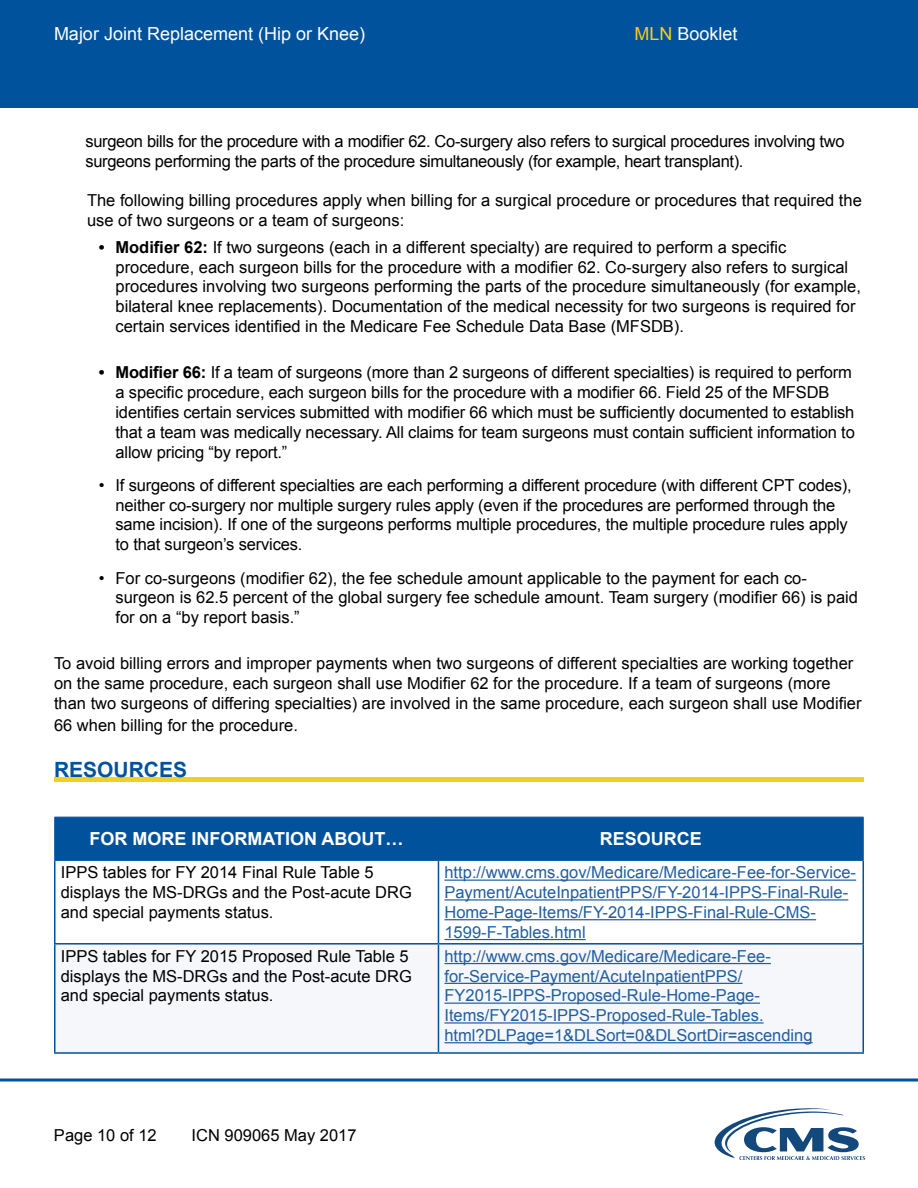
<style>
.page{position:relative;width:918px;height:1188px;background:#fff}
.page>*{position:absolute;margin:0;border:0;box-sizing:border-box;transform-origin:0 0}
.t1{font:700 21px "Arial";color:#00529c}
.t2{font:18px "Arial";color:#fff}
.t3{font:700 18px "Arial";color:#fff}
.Paragraph_Text{font:16.5px/19.8px "Arial";color:#000}
.Paragraph_Text-2{font:16.5px/19.8px "Arial";color:#215e9e}
.Paragraph_Text-3{font:16.5px/19.8px "Arial";letter-spacing:-.02em;color:#000}
.s1{color:#f3cf1e}
.s2{font-weight:700}
</style>
<div class="page">
<div style="left:0;top:0;width:918px;height:108px;background:#00529c"></div>
<svg style="left:714px;top:1108px;width:151px;height:52px"></svg>
<svg style="left:0;top:1078px;width:918px;height:4px;background:#3f7db4"></svg>
<div style="left:54px;top:777px;width:810px;height:5px;background:#f3cf1e"></div>
<div style="left:55px;top:818px;width:808px;height:42px;background:#00529c"></div>
<div style="left:437px;top:945px;width:376px;height:107px;background:#f6f7fb"></div>
<hr style="left:54px;top:817px;width:384px;height:1px;background:#00529c">
<hr style="left:54px;top:818px;width:1px;height:42px;background:#00529c">
<hr style="left:438px;top:817px;width:426px;height:1px;background:#00529c">
<hr style="left:438px;top:818px;width:1px;height:42px;background:#00529c">
<hr style="left:863px;top:818px;width:1px;height:42px;background:#00529c">
<hr style="left:54px;top:860px;width:384px;height:1px;background:#00529c">
<hr style="left:438px;top:860px;width:426px;height:1px;background:#00529c">
<hr style="left:54px;top:861px;width:2px;height:82px;background:#00529c">
<hr style="left:438px;top:861px;width:1px;height:82px;background:#00529c">
<hr style="left:862px;top:861px;width:2px;height:82px;background:#00529c">
<hr style="left:54px;top:943px;width:384px;height:2px;background:#00529c">
<hr style="left:54px;top:945px;width:2px;height:107px;background:#00529c">
<hr style="left:438px;top:943px;width:426px;height:2px;background:#00529c">
<hr style="left:438px;top:945px;width:1px;height:107px;background:#00529c">
<hr style="left:862px;top:945px;width:2px;height:107px;background:#00529c">
<hr style="left:54px;top:1052px;width:384px;height:2px;background:#00529c">
<hr style="left:438px;top:1052px;width:426px;height:2px;background:#00529c">
<hr style="left:444px;top:880px;width:412px;height:1px;background:#215e9e">
<hr style="left:444px;top:899px;width:404px;height:2px;background:#215e9e">
<hr style="left:444px;top:919px;width:372px;height:1px;background:#215e9e">
<hr style="left:444px;top:939px;width:142px;height:1px;background:#215e9e">
<hr style="left:444px;top:963px;width:327px;height:1px;background:#215e9e">
<hr style="left:444px;top:983px;width:299px;height:1px;background:#215e9e">
<hr style="left:444px;top:1003px;width:316px;height:1px;background:#215e9e">
<hr style="left:444px;top:1022px;width:320px;height:2px;background:#215e9e">
<hr style="left:444px;top:1042px;width:369px;height:1px;background:#215e9e">
<p class="t2" style="left:54px;top:22px;width:313px">Major Joint Replacement (Hip or Knee)</p>
<p class="t2" style="left:634px;top:22px;width:105px"><span class="s1">MLN</span> Booklet</p>
<p class="Paragraph_Text-3" style="left:86px;top:131px;width:761px">surgeon bills for the procedure with a modifier 62. Co-surgery also refers to surgical procedures involving two surgeons performing the parts of the procedure simultaneously (for example, heart transplant).</p>
<p class="Paragraph_Text" style="left:87px;top:191px;width:776px">The following billing procedures apply when billing for a surgical procedure or procedures that required the use of two surgeons or a team of surgeons:</p>
<p class="Paragraph_Text" style="left:115px;top:237px;width:747px;text-indent:-16px"><span class="s2">• Modifier 62:</span> If two surgeons (each in a different specialty) are required to perform a specific procedure, each surgeon bills for the procedure with a modifier 62. Co-surgery also refers to surgical procedures involving two surgeons performing the parts of the procedure simultaneously (for example, bilateral knee replacements). Documentation of the medical necessity for two surgeons is required for certain services identified in the Medicare Fee Schedule Data Base (MFSDB).</p>
<p class="Paragraph_Text" style="left:115px;top:363px;width:741px;text-indent:-16px"><span class="s2">• Modifier 66:</span> If a team of surgeons (more than 2 surgeons of different specialties) is required to perform a specific procedure, each surgeon bills for the procedure with a modifier 66. Field 25 of the MFSDB identifies certain services submitted with modifier 66 which must be sufficiently documented to establish that a team was medically necessary. All claims for team surgeons must contain sufficient information to allow pricing “by report.”</p>
<p class="Paragraph_Text" style="left:115px;top:475px;width:738px;text-indent:-16px">• If surgeons of different specialties are each performing a different procedure (with different CPT codes), neither co-surgery nor multiple surgery rules apply (even if the procedures are performed through the same incision). If one of the surgeons performs multiple procedures, the multiple procedure rules apply to that surgeon’s services.</p>
<p class="Paragraph_Text" style="left:115px;top:568px;width:744px;text-indent:-16px">• For co-surgeons (modifier 62), the fee schedule amount applicable to the payment for each co&shy;surgeon is 62.5 percent of the global surgery fee schedule amount. Team surgery (modifier 66) is paid for on a “by report basis.”</p>
<p class="Paragraph_Text" style="left:54px;top:654px;width:809px">To avoid billing errors and improper payments when two surgeons of different specialties are working together on the same procedure, each surgeon shall use Modifier 62 for the procedure. If a team of surgeons (more than two surgeons of differing specialties) are involved in the same procedure, each surgeon shall use Modifier</p>
<p class="Paragraph_Text" style="left:54px;top:715px;width:245px">66 when billing for the procedure.</p>
<h2 class="t1" style="left:54px;top:756px;width:135px">RESOURCES</h2>
<p class="t3" style="left:90px;top:827px;width:315px">FOR MORE INFORMATION ABOUT…</p>
<p class="t3" style="left:600px;top:827px;width:104px">RESOURCE</p>
<p class="Paragraph_Text" style="left:61px;top:863px;width:353px">IPPS tables for FY 2014 Final Rule Table 5 displays the MS-DRGs and the Post-acute DRG and special payments status.</p>
<p class="Paragraph_Text-2" style="left:444px;top:863px;width:413px">http://www.cms.gov/Medicare/Medicare-Fee-for-Service-Payment/AcuteInpatientPPS/FY-2014-IPPS-Final-Rule-Home-Page-Items/FY-2014-IPPS-Final-Rule-CMS-1599-F-Tables.html</p>
<p class="Paragraph_Text" style="left:61px;top:946px;width:353px">IPPS tables for FY 2015 Proposed Rule Table 5 displays the MS-DRGs and the Post-acute DRG and special payments status.</p>
<p class="Paragraph_Text-2" style="left:444px;top:946px;width:370px">http://www.cms.gov/Medicare/Medicare-Fee&shy;for-Service-Payment/AcuteInpatientPPS/ FY2015-IPPS-Proposed-Rule-Home-Page-Items/FY2015-IPPS-Proposed-Rule-Tables. html?DLPage=1&amp;DLSort=0&amp;DLSortDir=ascending</p>
<p class="Paragraph_Text" style="left:54px;top:1125px;width:104px">Page 10 of 12</p>
<p class="Paragraph_Text" style="left:192px;top:1125px;width:167px">ICN 909065 May 2017</p>
</div>
